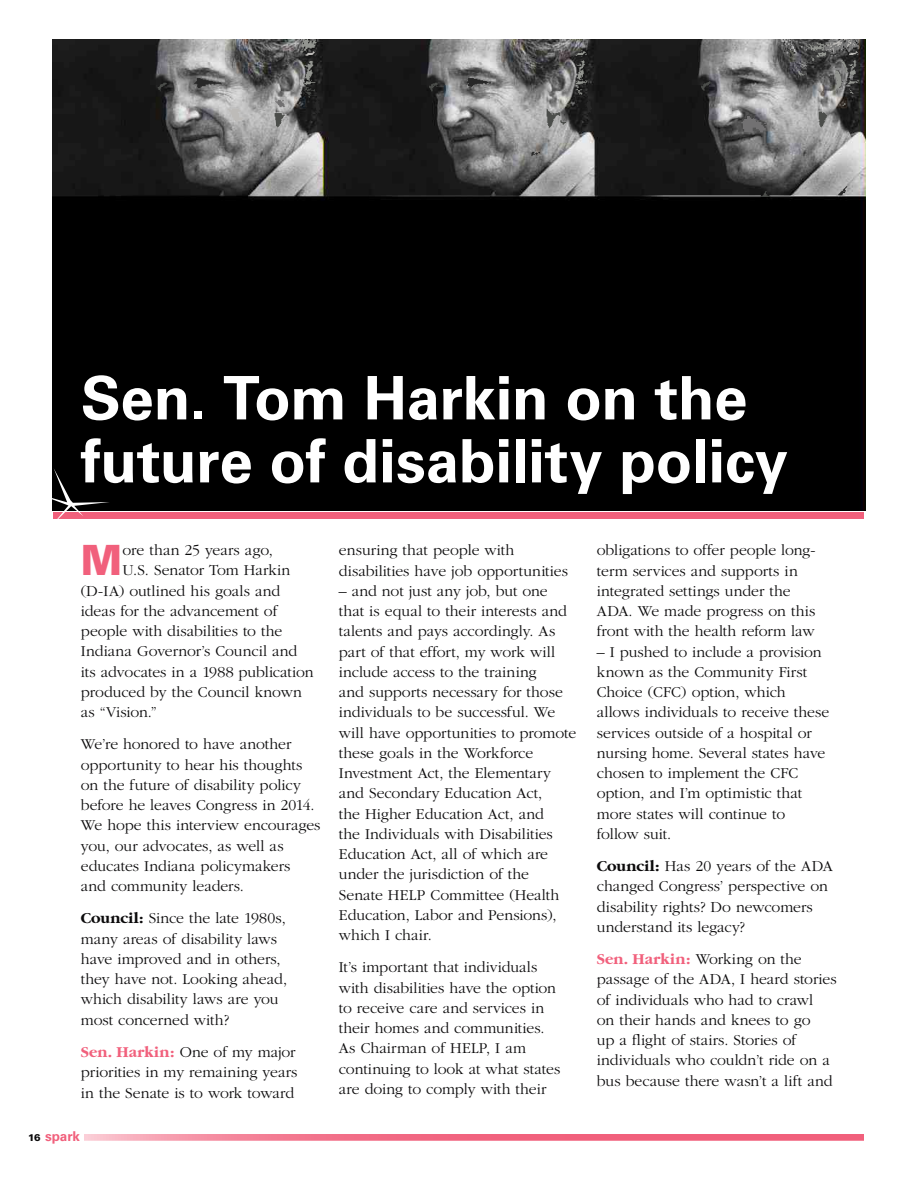
<style>
.page{position:relative;width:918px;height:1188px;background:#fff}
.page>*{position:absolute;margin:0;border:0;box-sizing:border-box;transform-origin:0 0}
.t1{font:700 60px/63px "Univers";letter-spacing:-.005em;color:#fff}
.t2{font:900 41.7px "Univers";color:#f1607c}
.t3{font:300 15.75px/20.2px "Garamond";color:#0b0a0b}
.t4{font:700 13.5px "Univers";letter-spacing:-.005em;color:#f1607c}
.s1{font-weight:700}
.s2{font-weight:700;color:#f1607c}
.s3{font-weight:900;font-size:9.75px;color:#0b0a0b}
</style>
<div class="page">
<div style="left:52px;top:40px;width:814px;height:471px;background:#000"></div>
<img style="left:185px;top:39px;width:668px;height:162px">
<img style="left:150px;top:74px;width:685px;height:132px">
<img style="left:265px;top:132px;width:507px;height:5px">
<img style="left:219px;top:39px;width:645px;height:93px">
<div style="left:54px;top:512px;width:810px;height:7px;background:#f1607c"></div>
<svg style="left:52px;top:468px;width:58px;height:51px"></svg>
<svg style="left:84px;top:1134px;width:780px;height:7px;background:#f2778f"></svg>
<h1 class="t1" style="left:81px;top:367px;width:709px">Sen. Tom Harkin on the future of disability policy</h1>
<h2 class="t2" style="left:81px;top:534px;width:43px">M</h2>
<p class="t3" style="left:123px;top:540px;width:152px">ore than 25 years ago,</p>
<p class="t3" style="left:123px;top:561px;width:169px">U.S. Senator Tom Harkin</p>
<p class="t3" style="left:81px;top:581px;width:201px">(D-IA) outlined his goals and</p>
<p class="t3" style="left:81px;top:601px;width:198px">ideas for the advancement of</p>
<p class="t3" style="left:81px;top:621px;width:203px">people with disabilities to the</p>
<p class="t3" style="left:81px;top:642px;width:218px">Indiana Governor’s Council and</p>
<p class="t3" style="left:81px;top:662px;width:234px">its advocates in a 1988 publication</p>
<p class="t3" style="left:81px;top:682px;width:223px">produced by the Council known</p>
<p class="t3" style="left:81px;top:702px;width:78px">as “Vision.”</p>
<p class="t3" style="left:81px;top:735px;width:241px">We’re honored to have another opportunity to hear his thoughts on the future of disability policy before he leaves Congress in 2014.<br>We hope this interview encourages you, our advocates, as well as educates Indiana policymakers<br>and community leaders.</p>
<p class="t3" style="left:81px;top:909px;width:208px"><span class="s1">Council:</span> Since the late 1980s, many areas of disability laws have improved and in others, they have not. Looking ahead, which disability laws are you most concerned with?</p>
<p class="t3" style="left:81px;top:1042px;width:218px;text-align:justify"><span class="s2">Sen. Harkin:</span> One of my major priorities in my remaining years in the Senate is to work toward</p>
<p class="t4" style="left:28px;top:1128px;width:53px"><span class="s3">16</span> spark</p>
<p class="t3" style="left:339px;top:540px;width:231px">ensuring that people with disabilities have job opportunities</p>
<p class="t3" style="left:339px;top:581px;width:239px">– and not just any job, but one that is equal to their interests and talents and pays accordingly. As part of that effort, my work will include access to the training<br>and supports necessary for those individuals to be successful. We will have opportunities to promote these goals in the Workforce<br>Investment Act, the Elementary and Secondary Education Act,<br>the Higher Education Act, and<br>the Individuals with Disabilities<br>Education Act, all of which are under the jurisdiction of the<br>Senate HELP Committee (Health<br>Education, Labor and Pensions), which I chair.</p>
<p class="t3" style="left:339px;top:958px;width:223px">It’s important that individuals with disabilities have the option to receive care and services in their homes and communities.<br>As Chairman of HELP, I am continuing to look at what states are doing to comply with their</p>
<p class="t3" style="left:597px;top:541px;width:220px">obligations to offer people long&shy;term services and supports in integrated settings under the<br>ADA. We made progress on this front with the health reform law</p>
<p class="t3" style="left:597px;top:642px;width:234px">– I pushed to include a provision known as the Community First<br>Choice (CFC) option, which allows individuals to receive these services outside of a hospital or nursing home. Several states have chosen to implement the CFC option, and I’m optimistic that more states will continue to follow suit.</p>
<p class="t3" style="left:597px;top:856px;width:237px"><span class="s1">Council:</span> Has 20 years of the ADA changed Congress’ perspective on disability rights? Do newcomers understand its legacy?</p>
<p class="t3" style="left:597px;top:949px;width:241px"><span class="s2">Sen. Harkin:</span> Working on the passage of the ADA, I heard stories of individuals who had to crawl<br>on their hands and knees to go<br>up a flight of stairs. Stories of individuals who couldn’t ride on a bus because there wasn’t a lift and</p>
</div>
